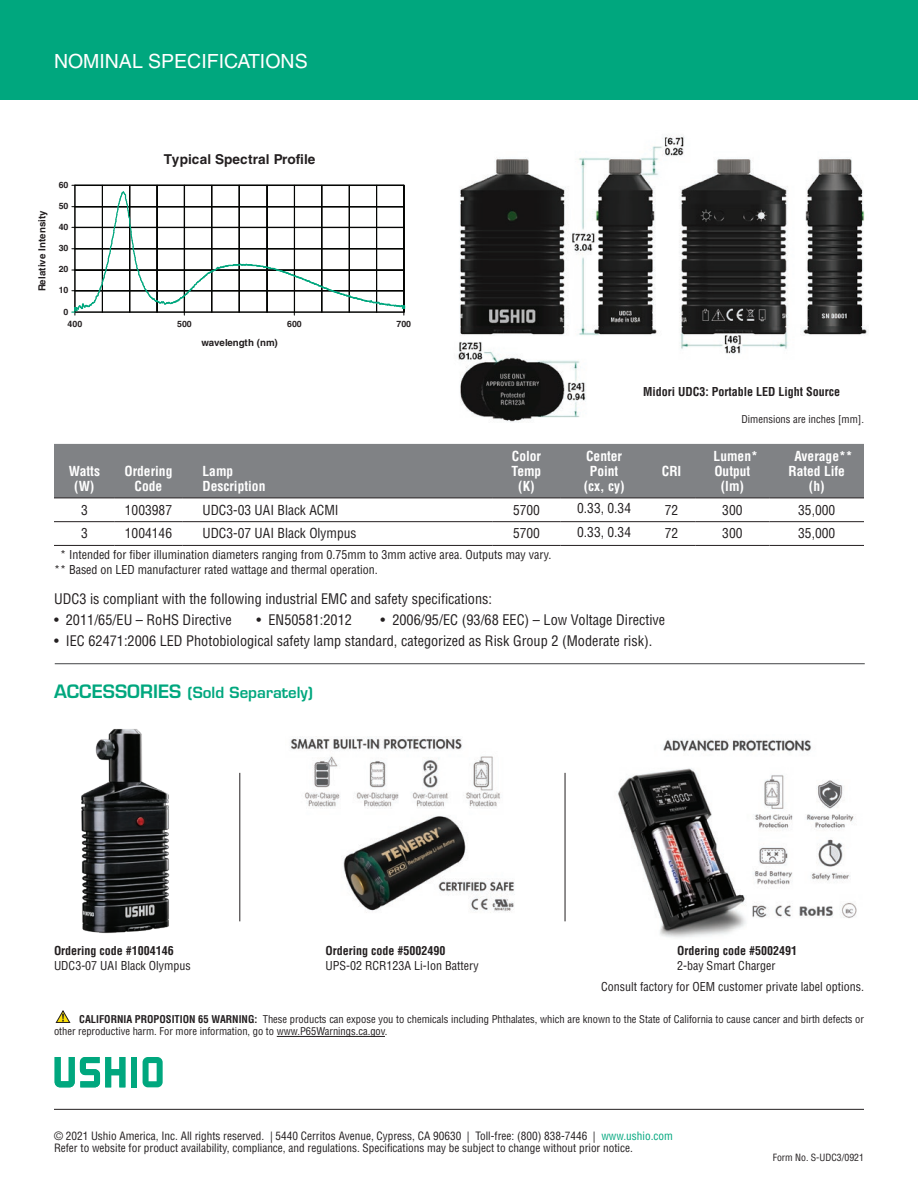
<style>
.page{position:relative;width:918px;height:1188px;background:#fff}
.page>*{position:absolute;margin:0;border:0;box-sizing:border-box;transform-origin:0 0}
.t1{font:19.5px "Helvetica LT Std";color:#fff}
.t2{font:600 15px "Eurostile LT Std";color:#00a77e}
.t3{font:condensed 14.25px "Helvetica LT Std";color:#231f20}
.t4{font:700 13.65px "Helvetica LT Std";color:#231f20}
.t5{font:700 condensed 13.5px "Helvetica LT Std";color:#fff}
.t6{font:condensed 13.5px "Helvetica LT Std";color:#231f20}
.Bullet_Tab{font:condensed 12px/14.4px "Helvetica LT Std";color:#231f20}
.Bullet_Tab-2{font:700 condensed 12px/14.4px "Helvetica LT Std";color:#231f20}
.t7{font:condensed 11.25px/12px "Helvetica LT Std";color:#231f20}
.t8{font:condensed 10.5px/12.6px "Helvetica LT Std";color:#231f20}
.t9{font:700 9.75px "Helvetica LT Std";color:#231f20}
.t10{font:condensed 9.75px "Helvetica LT Std";color:#231f20}
.t11{font:700 8.7px "Helvetica LT Std";color:#231f20}
.s1{font-size:18px}
.s2{font-weight:700}
.s3{font-weight:400}
.s4{color:#00a77e}
</style>
<div class="page">
<svg style="left:72px;top:185px;width:334px;height:130px"></svg>
<hr style="left:55px;top:663px;width:810px;height:1px;background:#57585a">
<div style="left:54px;top:444px;width:810px;height:54px;background:#808285"></div>
<hr style="left:54px;top:498px;width:61px;height:1px;background:#231f20">
<hr style="left:115px;top:498px;width:67px;height:1px;background:#231f20">
<hr style="left:182px;top:498px;width:311px;height:1px;background:#231f20">
<hr style="left:493px;top:498px;width:67px;height:1px;background:#231f20">
<hr style="left:560px;top:498px;width:88px;height:1px;background:#231f20">
<hr style="left:648px;top:498px;width:47px;height:1px;background:#231f20">
<hr style="left:695px;top:498px;width:75px;height:1px;background:#231f20">
<hr style="left:770px;top:498px;width:94px;height:1px;background:#231f20">
<hr style="left:54px;top:521px;width:61px;height:1px;background:#231f20">
<hr style="left:115px;top:521px;width:67px;height:1px;background:#231f20">
<hr style="left:182px;top:521px;width:311px;height:1px;background:#231f20">
<hr style="left:493px;top:521px;width:67px;height:1px;background:#231f20">
<hr style="left:560px;top:521px;width:88px;height:1px;background:#231f20">
<hr style="left:648px;top:521px;width:47px;height:1px;background:#231f20">
<hr style="left:695px;top:521px;width:75px;height:1px;background:#231f20">
<hr style="left:770px;top:521px;width:94px;height:1px;background:#231f20">
<hr style="left:54px;top:545px;width:61px;height:1px;background:#231f20">
<hr style="left:115px;top:545px;width:67px;height:1px;background:#231f20">
<hr style="left:182px;top:545px;width:311px;height:1px;background:#231f20">
<hr style="left:493px;top:545px;width:67px;height:1px;background:#231f20">
<hr style="left:560px;top:545px;width:88px;height:1px;background:#231f20">
<hr style="left:648px;top:545px;width:47px;height:1px;background:#231f20">
<hr style="left:695px;top:545px;width:75px;height:1px;background:#231f20">
<hr style="left:770px;top:545px;width:94px;height:1px;background:#231f20">
<hr style="left:54px;top:1109px;width:810px;height:1px;background:#231f20">
<svg style="left:143px;top:1057px;width:20px;height:30px"></svg>
<div style="left:131px;top:1057px;width:6px;height:30px;background:#00a77e"></div>
<svg style="left:55px;top:1057px;width:70px;height:30px"></svg>
<img style="left:458px;top:136px;width:410px;height:287px">
<hr style="left:239px;top:773px;width:1px;height:148px;background:#231f20">
<hr style="left:565px;top:773px;width:1px;height:148px;background:#231f20">
<img style="left:81px;top:729px;width:89px;height:205px">
<img style="left:290px;top:736px;width:224px;height:177px">
<img style="left:618px;top:739px;width:239px;height:199px">
<hr style="left:277px;top:1036px;width:108px;height:1px;background:#231f20">
<svg style="left:56px;top:1010px;width:14px;height:13px"></svg>
<div style="left:0;top:0;width:918px;height:100px;background:#00a77e"></div>
<p class="t1" style="left:54px;top:50px;width:255px">NOMINAL SPECIFICATIONS</p>
<p class="t9" style="left:36px;top:291px;width:83px;rotate:-90deg">Relative Intensity</p>
<p class="t11" style="left:59px;top:179px;width:11px">60</p>
<p class="t11" style="left:59px;top:201px;width:11px">50</p>
<p class="t11" style="left:59px;top:221px;width:11px">40</p>
<p class="t11" style="left:59px;top:243px;width:11px">30</p>
<p class="t11" style="left:59px;top:264px;width:11px">20</p>
<p class="t11" style="left:59px;top:285px;width:11px">10</p>
<p class="t11" style="left:64px;top:307px;width:6px">0</p>
<p class="t4" style="left:164px;top:150px;width:153px">Typical Spectral Profile</p>
<p class="t11" style="left:68px;top:319px;width:16px">400</p>
<p class="t11" style="left:177px;top:319px;width:16px">500</p>
<p class="t11" style="left:287px;top:319px;width:16px">600</p>
<p class="t11" style="left:397px;top:319px;width:16px">700</p>
<p class="t9" style="left:202px;top:336px;width:78px">wavelength (nm)</p>
<p class="Bullet_Tab-2" style="left:643px;top:384px;width:199px">Midori UDC3: Portable LED Light Source</p>
<p class="t8" style="left:742px;top:412px;width:124px">Dimensions are inches [mm].</p>
<p class="t5" style="left:69px;top:462px;width:33px">Watts</p>
<p class="t5" style="left:74px;top:477px;width:22px">(W)</p>
<p class="t5" style="left:125px;top:462px;width:49px">Ordering</p>
<p class="t5" style="left:135px;top:477px;width:29px">Code</p>
<p class="t5" style="left:202px;top:462px;width:32px">Lamp</p>
<p class="t5" style="left:202px;top:477px;width:64px">Description</p>
<p class="t5" style="left:512px;top:447px;width:31px">Color</p>
<p class="t5" style="left:586px;top:447px;width:38px">Center</p>
<p class="t5" style="left:714px;top:447px;width:46px">Lumen*</p>
<p class="t5" style="left:794px;top:447px;width:60px">Average**</p>
<p class="t5" style="left:512px;top:462px;width:31px">Temp</p>
<p class="t5" style="left:518px;top:477px;width:18px">(K)</p>
<p class="t5" style="left:590px;top:462px;width:30px">Point</p>
<p class="t5" style="left:584px;top:477px;width:42px">(cx, cy)</p>
<p class="t5" style="left:662px;top:462px;width:21px">CRI</p>
<p class="t5" style="left:714px;top:462px;width:38px">Output</p>
<p class="t5" style="left:721px;top:477px;width:25px">(lm)</p>
<p class="t5" style="left:788px;top:462px;width:58px">Rated Life</p>
<p class="t5" style="left:809px;top:477px;width:17px">(h)</p>
<p class="t6" style="left:81px;top:501px;width:8px">3</p>
<p class="t6" style="left:125px;top:501px;width:49px">1003987</p>
<p class="t6" style="left:202px;top:501px;width:138px">UDC3-03 UAI Black ACMI</p>
<p class="t6" style="left:513px;top:501px;width:28px">5700</p>
<p class="t6" style="left:577px;top:500px;width:55px">0.33, 0.34</p>
<p class="t6" style="left:665px;top:501px;width:15px">72</p>
<p class="t6" style="left:722px;top:501px;width:22px">300</p>
<p class="t6" style="left:798px;top:501px;width:39px">35,000</p>
<p class="t6" style="left:81px;top:525px;width:8px">3</p>
<p class="t6" style="left:125px;top:525px;width:49px">1004146</p>
<p class="t6" style="left:202px;top:525px;width:156px">UDC3-07 UAI Black Olympus</p>
<p class="t6" style="left:513px;top:525px;width:28px">5700</p>
<p class="t6" style="left:577px;top:524px;width:55px">0.33, 0.34</p>
<p class="t6" style="left:665px;top:525px;width:15px">72</p>
<p class="t6" style="left:722px;top:525px;width:22px">300</p>
<p class="t6" style="left:798px;top:525px;width:39px">35,000</p>
<p class="Bullet_Tab" style="left:60px;top:548px;width:493px">* Intended for fiber illumination diameters ranging from 0.75mm to 3mm active area. Outputs may vary.</p>
<p class="Bullet_Tab" style="left:54px;top:563px;width:325px">** Based on LED manufacturer rated wattage and thermal operation.</p>
<p class="t3" style="left:54px;top:590px;width:440px">UDC3 is compliant with the following industrial EMC and safety specifications:</p>
<p class="t3" style="left:54px;top:611px;width:179px">• 2011/65/EU – RoHS Directive</p>
<p class="t3" style="left:257px;top:611px;width:97px">• EN50581:2012</p>
<p class="t3" style="left:381px;top:611px;width:286px">• 2006/95/EC (93/68 EEC) – Low Voltage Directive</p>
<p class="t3" style="left:54px;top:632px;width:600px">• IEC 62471:2006 LED Photobiological safety lamp standard, categorized as Risk Group 2 (Moderate risk).</p>
<p class="t2" style="left:54px;top:683px;width:261px"><span class="s1">ACCESSORIES</span> (Sold Separately)</p>
<p class="Bullet_Tab-2" style="left:54px;top:944px;width:121px">Ordering code #1004146</p>
<p class="Bullet_Tab" style="left:54px;top:958px;width:138px">UDC3-07 UAI Black Olympus</p>
<p class="Bullet_Tab" style="left:325px;top:944px;width:155px"><span class="s2">Ordering code #5002490<br></span>UPS-02 RCR123A Li-Ion Battery</p>
<p class="Bullet_Tab-2" style="left:677px;top:944px;width:121px">Ordering code #5002491<br><span class="s3">2-bay Smart Charger</span></p>
<p class="Bullet_Tab" style="left:601px;top:979px;width:264px">Consult factory for OEM customer private label options.</p>
<p class="t8" style="left:54px;top:1013px;width:812px;text-indent:25px"><span class="s2">CALIFORNIA PROPOSITION 65 WARNING:</span> These products can expose you to chemicals including Phthalates, which are known to the State of California to cause cancer and birth defects or other reproductive harm. For more information, go to www.P65Warnings.ca.gov.</p>
<p class="t7" style="left:54px;top:1130px;width:620px">© 2021 Ushio America, Inc. All rights reserved. | 5440 Cerritos Avenue, Cypress, CA 90630 | Toll-free: (800) 838-7446 | <span class="s4">www.ushio.com<br></span>Refer to website for product availability, compliance, and regulations. Specifications may be subject to change without prior notice.</p>
<p class="t10" style="left:773px;top:1152px;width:93px">Form No. S-UDC3/0921</p>
</div>
